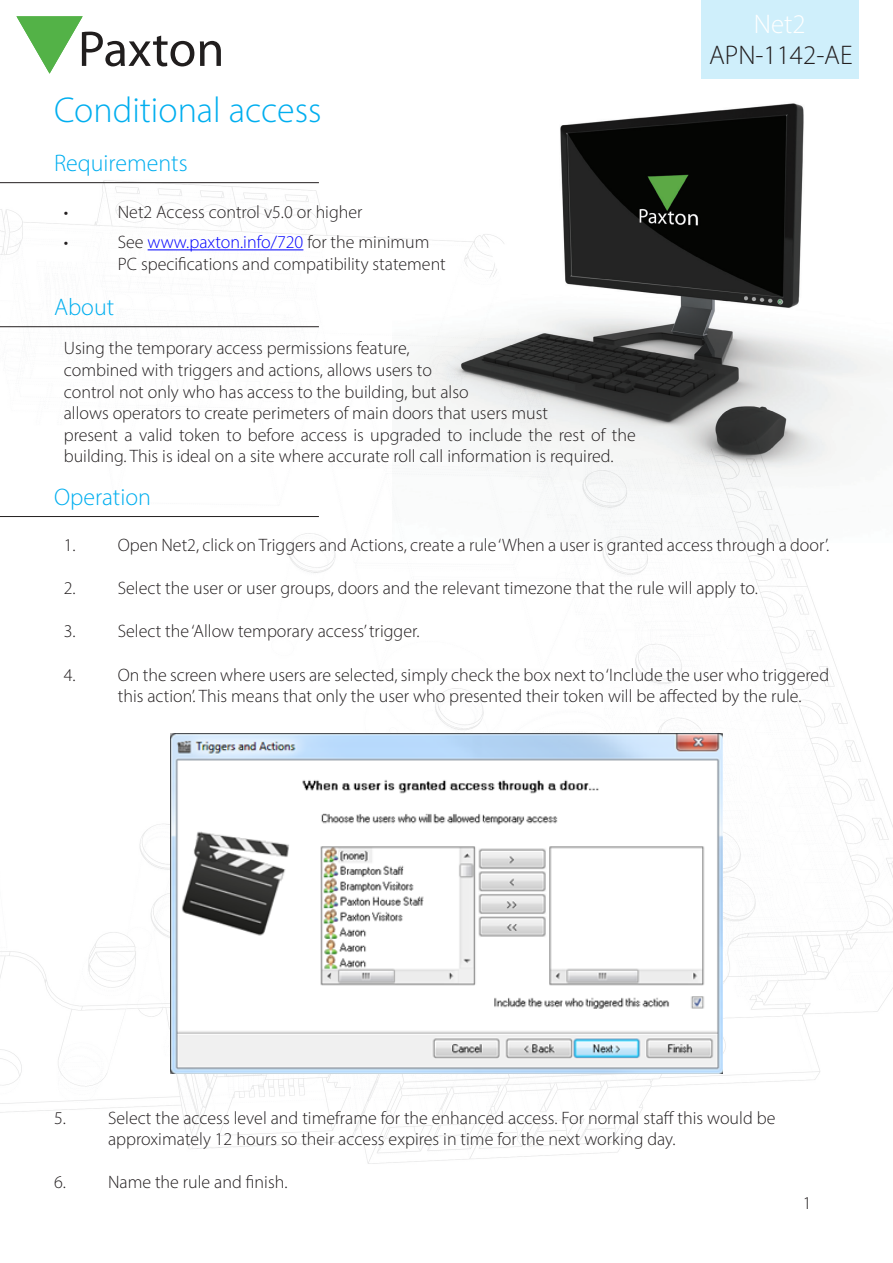
<style>
.page{position:relative;width:893px;height:1263px;background:#fff}
.page>*{position:absolute;margin:0;border:0;box-sizing:border-box;transform-origin:0 0}
.AN_Title{font:300 36px "Myriad Pro";color:#00aeef}
.AN_Title-2{font:300 27px "Myriad Pro";color:#231f20}
.AN_Title-3{font:300 27px "Myriad Pro";color:#fff}
.Section_title{font:300 24px "Myriad Pro";color:#00aeef}
.Text{font:300 18px/21.6px "Myriad Pro";color:#231f20}
.s1{color:#00f}
</style>
<div class="page">
<img style="left:0;top:180px;width:893px;height:984px">
<svg style="left:16px;top:16px;width:178px;height:58px"></svg>
<svg style="left:200px;top:41px;width:21px;height:25px"></svg>
<img style="left:392px;top:16px;width:501px;height:527px">
<div style="left:702px;top:0;width:157px;height:79px;background:#cfeffb"></div>
<hr style="left:0;top:182px;width:319px;height:1px;background:#231f20">
<hr style="left:0;top:326px;width:319px;height:1px;background:#231f20">
<hr style="left:148px;top:249px;width:155px;height:1px;background:#00f">
<hr style="left:0;top:516px;width:319px;height:1px;background:#231f20">
<img style="left:170px;top:733px;width:553px;height:340px">
<p class="AN_Title-3" style="left:754px;top:8px;width:53px">Net2</p>
<p class="AN_Title" style="left:54px;top:89px;width:269px">Conditional access</p>
<p class="Section_title" style="left:54px;top:148px;width:135px">Requirements</p>
<p class="Text" style="left:64px;top:201px;width:6px">•</p>
<p class="Text" style="left:118px;top:201px;width:246px">Net2 Access control v5.0 or higher</p>
<p class="Text" style="left:64px;top:231px;width:6px">•</p>
<p class="Text" style="left:118px;top:231px;width:330px">See <span class="s1">www.paxton.info/720</span> for the minimum<br>PC specifications and compatibility statement</p>
<p class="Section_title" style="left:54px;top:292px;width:62px">About</p>
<p class="Text" style="left:64px;top:337px;width:347px">Using the temporary access permissions feature,</p>
<p class="Text" style="left:64px;top:359px;width:370px">combined with triggers and actions, allows users to</p>
<p class="Text" style="left:64px;top:381px;width:406px">control not only who has access to the building, but also</p>
<p class="Text" style="left:64px;top:402px;width:486px">allows operators to create perimeters of main doors that users must</p>
<p class="Text" style="left:64px;top:424px;width:573px">present a valid token to before access is upgraded to include the rest of the building. This is ideal on a site where accurate roll call information is required.</p>
<p class="Section_title" style="left:54px;top:482px;width:99px">Operation</p>
<p class="AN_Title-2" style="left:709px;top:39px;width:145px">APN-1142-AE</p>
<p class="Text" style="left:64px;top:534px;width:767px">1. Open Net2, click on Triggers and Actions, create a rule ‘When a user is granted access through a door’.</p>
<p class="Text" style="left:64px;top:577px;width:696px">2. Select the user or user groups, doors and the relevant timezone that the rule will apply to.</p>
<p class="Text" style="left:64px;top:620px;width:357px">3. Select the ‘Allow temporary access’ trigger.</p>
<p class="Text" style="left:64px;top:664px;width:767px">4. On the screen where users are selected, simply check the box next to ‘Include the user who triggered</p>
<p class="Text" style="left:118px;top:685px;width:685px">this action’. This means that only the user who presented their token will be affected by the rule.</p>
<p class="Text" style="left:108px;top:1107px;width:669px;text-indent:-54px">5. Select the access level and timeframe for the enhanced access. For normal staff this would be approximately 12 hours so their access expires in time for the next working day.</p>
<p class="Text" style="left:54px;top:1171px;width:235px">6. Name the rule and finish.</p>
<p class="Text" style="left:803px;top:1192px;width:10px">1</p>
</div>
